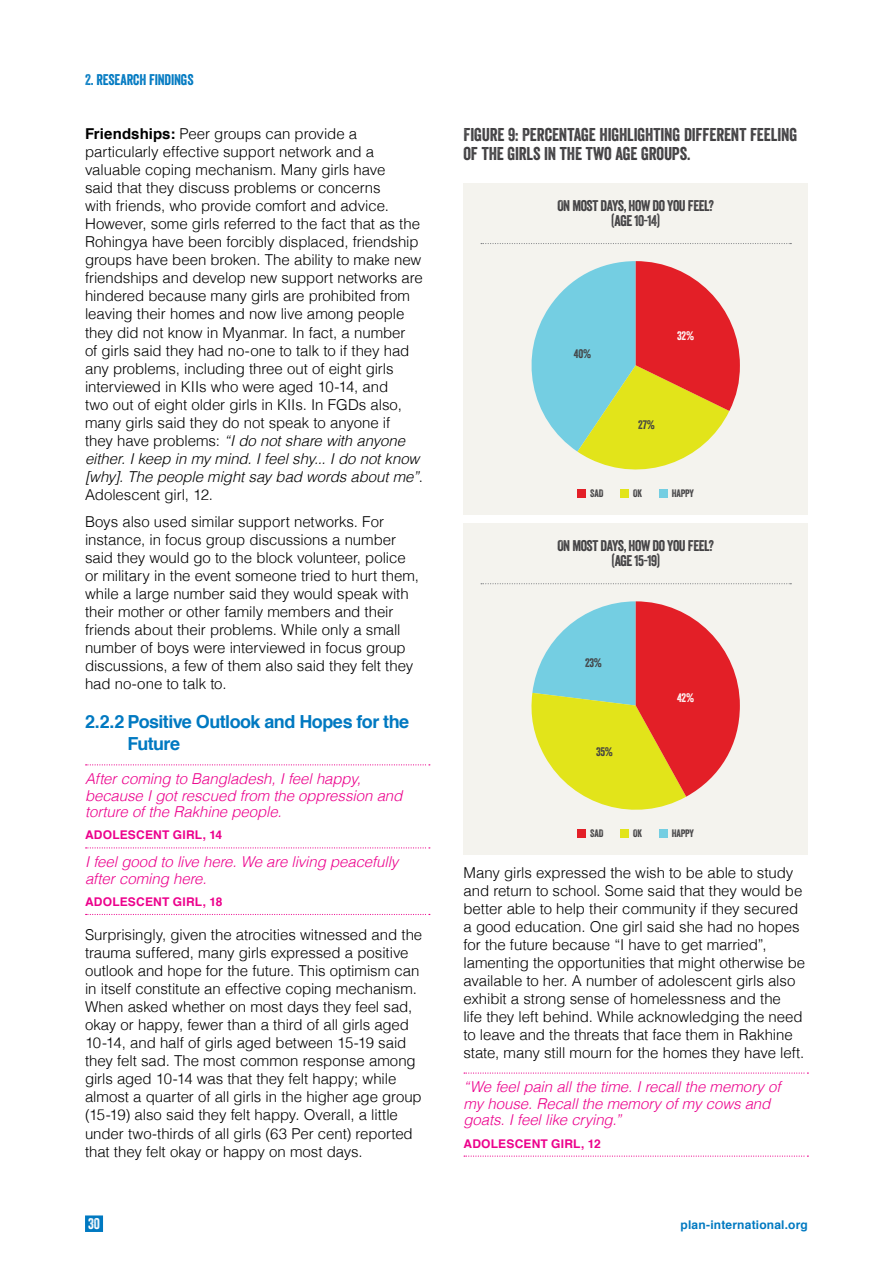
<style>
.page{position:relative;width:893px;height:1263px;background:#fff}
.page>*{position:absolute;margin:0;border:0;box-sizing:border-box;transform-origin:0 0}
.t1{font:18px/19.5px "Veneer";letter-spacing:-.01em;color:#414042}
.t2{font:700 18px/21.6px "Helvetica";letter-spacing:-.03em;color:#0079c1}
.t3{font:300 15px/18px "Helvetica";letter-spacing:-.005em;color:#000}
.t4{font:italic 300 15px/16.5px "Helvetica";letter-spacing:-.005em;color:#ec008c}
.t5{font:15px/15px "Veneer";letter-spacing:-.03em;color:#414042;text-align:center}
.t6{font:15px "Veneer";letter-spacing:-.01em;color:#0079c1}
.t7{font:15px "Veneer";color:#fff}
.t8{font:700 12px "Helvetica";letter-spacing:.015em;color:#ec008c}
.t9{font:700 12px "Helvetica";letter-spacing:.015em;color:#0079c1}
.t10{font:12px "Veneer";letter-spacing:-.015em;color:#414042}
.t11{font:12px "Veneer";color:#fff}
.t12{font:10.5px "Veneer";letter-spacing:-.015em;color:#414042}
.s1{font-weight:700}
.s2{font-style:italic}
</style>
<div class="page">
<div style="left:85px;top:1215px;width:18px;height:17px;background:#0079c1"></div>
<div style="left:463px;top:183px;width:345px;height:331px;background:#f4f3ee"></div>
<div style="left:463px;top:523px;width:345px;height:332px;background:#f4f3ee"></div>
<svg style="left:86px;top:847px;width:344px;height:1px"></svg>
<svg style="left:86px;top:764px;width:344px;height:1px"></svg>
<svg style="left:86px;top:914px;width:344px;height:1px"></svg>
<svg style="left:464px;top:1072px;width:344px;height:2px"></svg>
<svg style="left:464px;top:1155px;width:344px;height:2px"></svg>
<svg style="left:481px;top:243px;width:310px;height:1px"></svg>
<svg style="left:481px;top:583px;width:310px;height:1px"></svg>
<div style="left:577px;top:489px;width:9px;height:8px;background:#e31f27"></div>
<div style="left:620px;top:489px;width:9px;height:8px;background:#e2e41a"></div>
<div style="left:659px;top:489px;width:8px;height:8px;background:#74cee2"></div>
<div style="left:577px;top:829px;width:9px;height:9px;background:#e31f27"></div>
<div style="left:620px;top:829px;width:9px;height:9px;background:#e2e41a"></div>
<div style="left:659px;top:829px;width:8px;height:9px;background:#74cee2"></div>
<svg style="left:531px;top:261px;width:209px;height:209px"></svg>
<svg style="left:531px;top:601px;width:209px;height:209px"></svg>
<p class="t6" style="left:85px;top:71px;width:110px">2. RESEARCH FINDINGS</p>
<p class="t3" style="left:85px;top:123px;width:340px"><span class="s1">Friendships:</span> Peer groups can provide a particularly effective support network and a valuable coping mechanism. Many girls have<br>said that they discuss problems or concerns<br>with friends, who provide comfort and advice.<br>However, some girls referred to the fact that as the Rohingya have been forcibly displaced, friendship groups have been broken. The ability to make new friendships and develop new support networks are hindered because many girls are prohibited from leaving their homes and now live among people they did not know in Myanmar. In fact, a number<br>of girls said they had no-one to talk to if they had any problems, including three out of eight girls interviewed in KIIs who were aged 10-14, and<br>two out of eight older girls in KIIs. In FGDs also, many girls said they do not speak to anyone if<br>they have problems: <span class="s2">“I do not share with anyone either. I keep in my mind. I feel shy... I do not know [why]. The people might say bad words about me”</span>.<br>Adolescent girl, 12.</p>
<p class="t3" style="left:85px;top:511px;width:335px">Boys also used similar support networks. For instance, in focus group discussions a number said they would go to the block volunteer, police or military in the event someone tried to hurt them, while a large number said they would speak with their mother or other family members and their friends about their problems. While only a small number of boys were interviewed in focus group discussions, a few of them also said they felt they had no-one to talk to.</p>
<p class="t2" style="left:128px;top:711px;width:283px;text-indent:-43px">2.2.2 Positive Outlook and Hopes for the<br>Future</p>
<p class="t4" style="left:85px;top:770px;width:319px">After coming to Bangladesh, I feel happy, because I got rescued from the oppression and torture of the Rakhine people.</p>
<p class="t8" style="left:85px;top:825px;width:139px">ADOLESCENT GIRL, 14</p>
<p class="t4" style="left:85px;top:853px;width:315px">I feel good to live here. We are living peacefully after coming here.</p>
<p class="t8" style="left:85px;top:892px;width:139px">ADOLESCENT GIRL, 18</p>
<p class="t3" style="left:85px;top:924px;width:339px">Surprisingly, given the atrocities witnessed and the trauma suffered, many girls expressed a positive outlook and hope for the future. This optimism can in itself constitute an effective coping mechanism.<br>When asked whether on most days they feel sad, okay or happy, fewer than a third of all girls aged 10-14, and half of girls aged between 15-19 said they felt sad. The most common response among girls aged 10-14 was that they felt happy; while almost a quarter of all girls in the higher age group (15-19) also said they felt happy. Overall, a little under two-thirds of all girls (63 Per cent) reported that they felt okay or happy on most days.</p>
<p class="t1" style="left:463px;top:125px;width:335px">FIGURE 9: PERCENTAGE HIGHLIGHTING DIFFERENT FEELING<br>OF THE GIRLS IN THE TWO AGE GROUPS.</p>
<p class="t5" style="left:557px;top:198px;width:158px">ON MOST DAYS, HOW DO YOU FEEL? (AGE 10-14)</p>
<p class="t10" style="left:574px;top:347px;width:19px">40%</p>
<p class="t11" style="left:677px;top:328px;width:19px">32%</p>
<p class="t10" style="left:638px;top:418px;width:18px">27%</p>
<p class="t12" style="left:590px;top:487px;width:15px">SAD</p>
<p class="t12" style="left:633px;top:487px;width:10px">OK</p>
<p class="t12" style="left:672px;top:487px;width:24px">HAPPY</p>
<p class="t5" style="left:557px;top:538px;width:158px">ON MOST DAYS, HOW DO YOU FEEL? (AGE 15-19)</p>
<p class="t10" style="left:585px;top:655px;width:19px">23%</p>
<p class="t10" style="left:596px;top:744px;width:18px">35%</p>
<p class="t11" style="left:677px;top:690px;width:19px">42%</p>
<p class="t12" style="left:590px;top:827px;width:15px">SAD</p>
<p class="t12" style="left:633px;top:827px;width:10px">OK</p>
<p class="t12" style="left:672px;top:827px;width:24px">HAPPY</p>
<p class="t3" style="left:463px;top:862px;width:343px">Many girls expressed the wish to be able to study and return to school. Some said that they would be better able to help their community if they secured a good education. One girl said she had no hopes for the future because “I have to get married”, lamenting the opportunities that might otherwise be available to her. A number of adolescent girls also exhibit a strong sense of homelessness and the<br>life they left behind. While acknowledging the need to leave and the threats that face them in Rakhine state, many still mourn for the homes they have left.</p>
<p class="t4" style="left:463px;top:1078px;width:319px">“We feel pain all the time. I recall the memory of my house. Recall the memory of my cows and goats. I feel like crying.”</p>
<p class="t8" style="left:463px;top:1134px;width:139px">ADOLESCENT GIRL, 12</p>
<p class="t7" style="left:88px;top:1214px;width:13px">30</p>
<p class="t9" style="left:680px;top:1215px;width:129px">plan-international.org</p>
</div>
